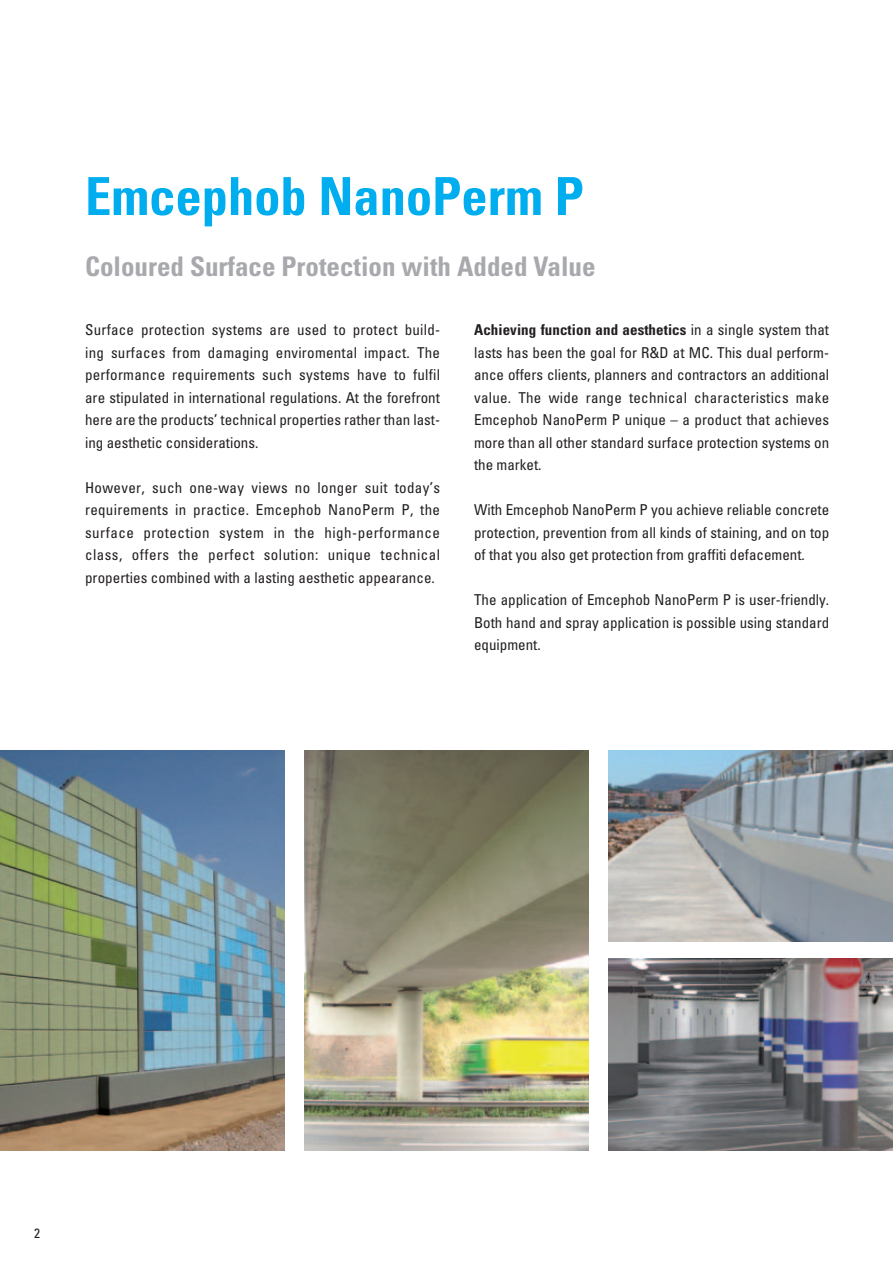
<style>
.page{position:relative;width:893px;height:1263px;background:#fff}
.page>*{position:absolute;margin:0;border:0;box-sizing:border-box;transform-origin:0 0}
.t1{font:700 condensed 52.5px "Univers";color:#00aeef}
.t2{font:700 condensed 27px "Univers";color:#a8a9ad}
.t3{font:condensed 15px/22.5px "Univers";color:#231f20;text-align:justify}
.t4{font:condensed 13.5px "Univers";color:#231f20}
.s1{font-weight:700}
</style>
<div class="page">
<img style="left:0;top:751px;width:285px;height:399px">
<img style="left:304px;top:751px;width:285px;height:399px">
<img style="left:608px;top:751px;width:285px;height:191px">
<img style="left:608px;top:959px;width:285px;height:191px">
<h1 class="t1" style="left:85px;top:177px;width:500px">Emcephob NanoPerm P</h1>
<h2 class="t2" style="left:85px;top:257px;width:512px">Coloured Surface Protection with Added Value</h2>
<p class="t3" style="left:85px;top:320px;width:357px">Surface protection systems are used to protect build&shy;ing surfaces from damaging enviromental impact. The performance requirements such systems have to fulfil are stipulated in international regulations. At the forefront here are the products’ technical properties rather than last&shy;ing aesthetic considerations.</p>
<p class="t3" style="left:85px;top:478px;width:357px">However, such one-way views no longer suit today’s requirements in practice. Emcephob NanoPerm P, the surface protection system in the high-performance class, offers the perfect solution: unique technical properties combined with a lasting aesthetic appearance.</p>
<p class="t3" style="left:474px;top:320px;width:357px"><span class="s1">Achieving function and aesthetics</span> in a single system that lasts has been the goal for R&amp;D at MC. This dual perform&shy;ance offers clients, planners and contractors an additional value. The wide range technical characteristics make Emcephob NanoPerm P unique – a product that achieves more than all other standard surface protection systems on the market.</p>
<p class="t3" style="left:474px;top:500px;width:357px">With Emcephob NanoPerm P you achieve reliable concrete protection, prevention from all kinds of staining, and on top of that you also get protection from graffiti defacement.</p>
<p class="t3" style="left:474px;top:590px;width:357px">The application of Emcephob NanoPerm P is user-friendly.<br>Both hand and spray application is possible using standard equipment.</p>
<p class="t4" style="left:34px;top:1228px;width:7px">2</p>
</div>
